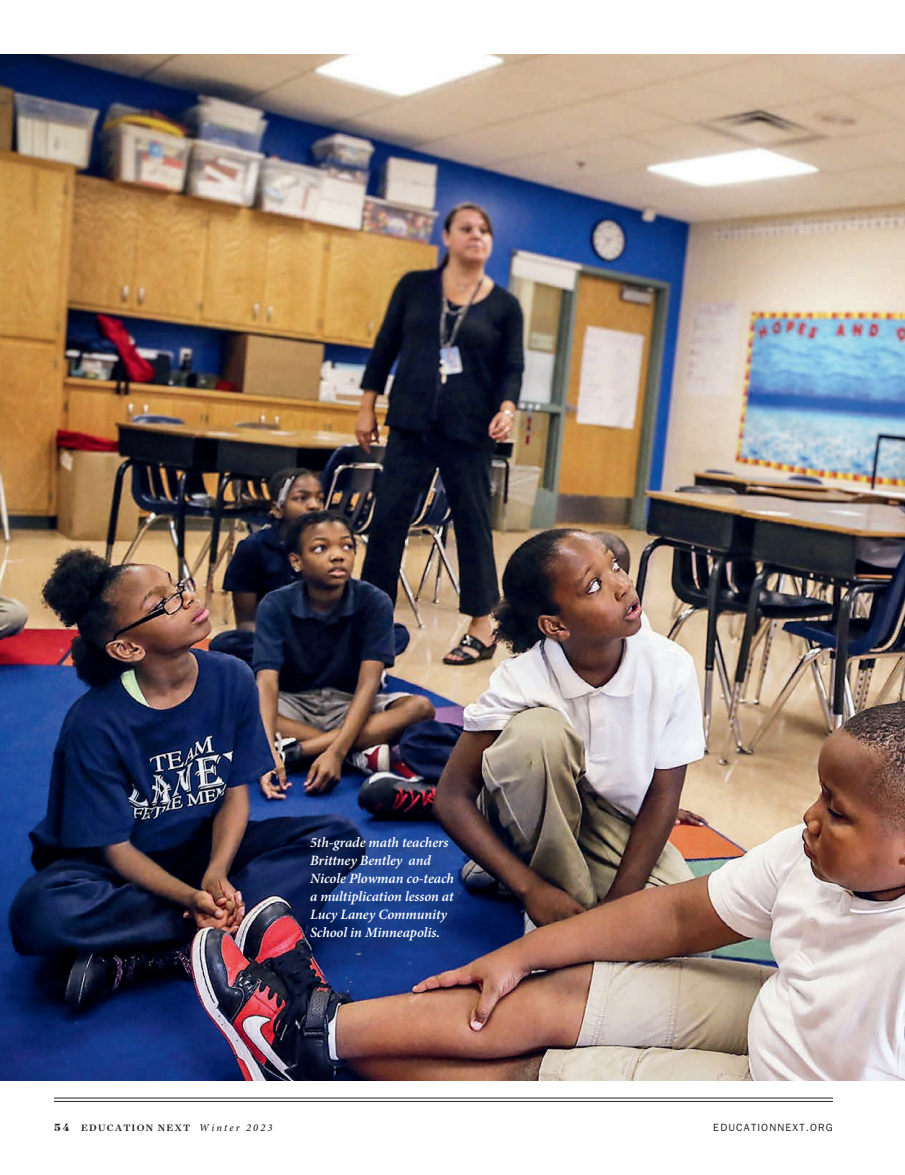
<style>
.page{position:relative;width:905px;height:1175px;background:#fff}
.page>*{position:absolute;margin:0;border:0;box-sizing:border-box;transform-origin:0 0}
.t1{font:italic 600 14.25px/18px "Minion Pro";letter-spacing:-.005em;color:#fff}
.t2{font:500 10.5px "Surveyor Text";letter-spacing:.11em;color:#231f20}
.t3{font:10.5px "Franklin Gothic";letter-spacing:.11em;color:#231f20}
.s1{font-weight:700;font-size:12px}
.s2{font-family:"Minion Pro";font-style:italic}
</style>
<div class="page">
<hr style="left:54px;top:1101px;width:778px;height:1px;background:#231f20">
<hr style="left:54px;top:1097px;width:778px;height:1px;background:#231f20">
<img style="left:0;top:54px;width:904px;height:1026px">
<div style="left:309px;top:835px;width:158px;height:119px;background:#231f20;opacity:.4"></div>
<p class="t1" style="left:310px;top:833px;width:145px">5th-grade math teachers<br>Brittney Bentley and<br>Nicole Plowman co-teach a multiplication lesson at<br>Lucy Laney Community<br>School in Minneapolis.</p>
<p class="t2" style="left:54px;top:1121px;width:220px"><span class="s1">54</span> EDUCATION NEXT <span class="s2">Winter 2023</span></p>
<p class="t3" style="left:713px;top:1121px;width:121px">EDUCATIONNEXT.ORG</p>
</div>
